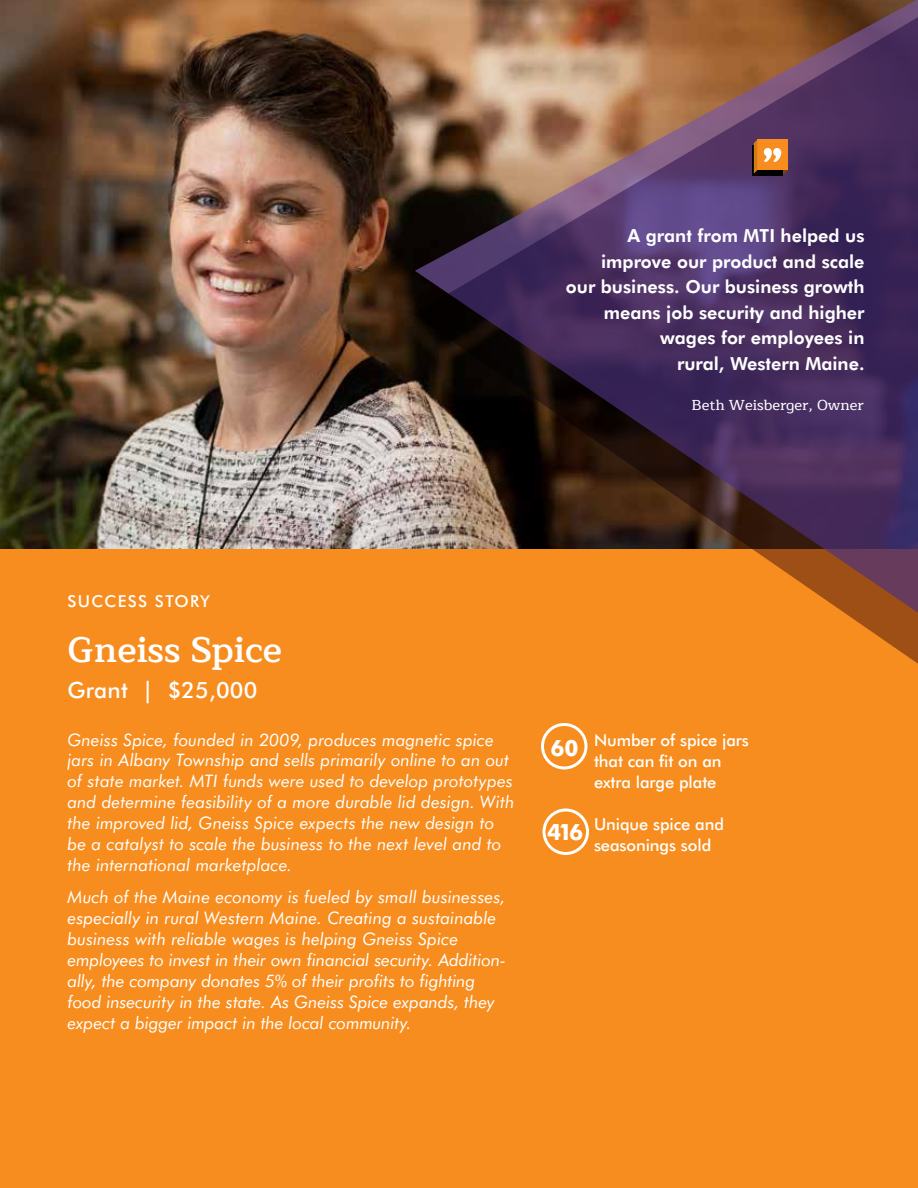
<style>
.page{position:relative;width:918px;height:1188px;background:#fff}
.page>*{position:absolute;margin:0;border:0;box-sizing:border-box;transform-origin:0 0}
.t1{font:600 36px "Maitree";color:#fff}
.t2{font:500 22.5px "Futura BT";letter-spacing:.01em;color:#fff}
.t3{font:700 22.5px "Futura BT";color:#fff}
.t4{font:800 18px/25.5px "Futura BT";color:#fff;text-align:right}
.t5{font:italic 17.25px/21px "Futura BT";color:#fff}
.t6{font:500 16.5px/21px "Futura BT";letter-spacing:-.005em;color:#fff}
.t7{font:500 16.5px "Futura BT";letter-spacing:.08em;color:#fff}
.t8{font:500 14.7px "Maitree";color:#fff}
</style>
<div class="page">
<div style="left:0;top:548px;width:918px;height:640px;background:#f78d1e"></div>
<img style="left:0;top:0;width:413px;height:549px">
<svg style="left:413px;top:0;width:505px;height:664px;background:#734b48"></svg>
<svg style="left:752px;top:145px;width:30px;height:31px"></svg>
<svg style="left:754px;top:140px;width:34px;height:34px"></svg>
<div style="left:541px;top:723px;width:47px;height:47px;border:3px solid #fff;border-radius:50%"></div>
<div style="left:543px;top:808px;width:46px;height:47px;border:3px solid #fff;border-radius:50%"></div>
<p class="t4" style="left:566px;top:223px;width:300px">A grant from MTI helped us improve our product and scale<br>our business. Our business growth means job security and higher wages for employees in<br>rural, Western Maine.</p>
<p class="t8" style="left:691px;top:393px;width:174px">Beth Weisberger, Owner</p>
<p class="t7" style="left:68px;top:591px;width:144px">SUCCESS STORY</p>
<h1 class="t1" style="left:68px;top:619px;width:216px">Gneiss Spice</h1>
<h2 class="t2" style="left:68px;top:676px;width:191px">Grant | $25,000</h2>
<p class="t5" style="left:68px;top:729px;width:449px">Gneiss Spice, founded in 2009, produces magnetic spice jars in Albany Township and sells primarily online to an out of state market. MTI funds were used to develop prototypes and determine feasibility of a more durable lid design. With the improved lid, Gneiss Spice expects the new design to be a catalyst to scale the business to the next level and to the international marketplace.</p>
<p class="t5" style="left:68px;top:886px;width:440px">Much of the Maine economy is fueled by small businesses, especially in rural Western Maine. Creating a sustainable business with reliable wages is helping Gneiss Spice employees to invest in their own financial security. Addition&shy;ally, the company donates 5% of their profits to fighting food insecurity in the state. As Gneiss Spice expands, they expect a bigger impact in the local community.</p>
<h2 class="t3" style="left:550px;top:734px;width:29px">60</h2>
<h2 class="t3" style="left:547px;top:818px;width:38px">416</h2>
<p class="t6" style="left:594px;top:729px;width:157px">Number of spice jars that can fit on an extra large plate</p>
<p class="t6" style="left:594px;top:813px;width:132px">Unique spice and seasonings sold</p>
</div>
